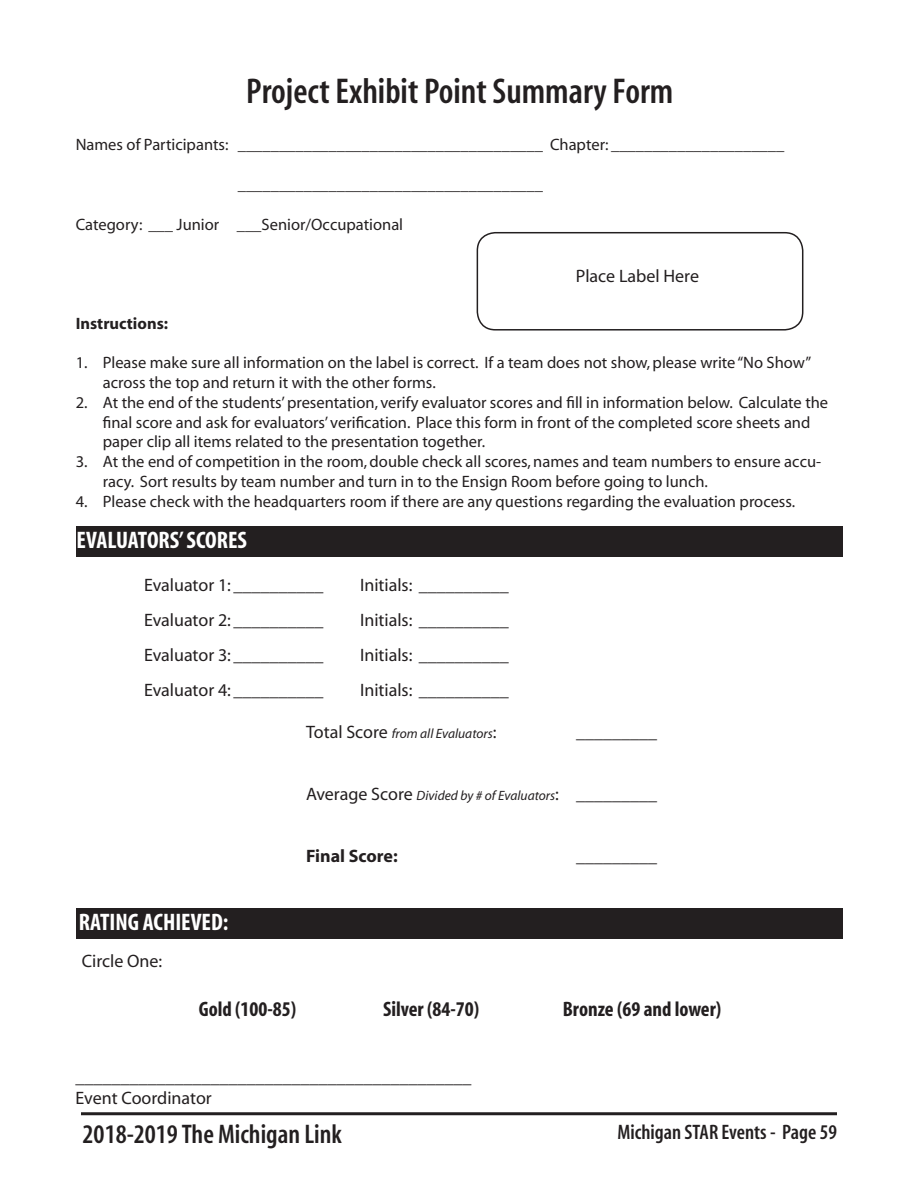
<style>
.page{position:relative;width:918px;height:1188px;background:#fff}
.page>*{position:absolute;margin:0;border:0;box-sizing:border-box;transform-origin:0 0}
.t1{font:600 condensed 36px "Myriad";color:#231f20}
.t2{font:600 condensed 27px "Myriad";color:#231f20}
.t3{font:700 condensed 24px "Myriad";color:#fff}
.t4{font:700 condensed 21px "Myriad";color:#231f20}
.t5{font:600 condensed 21px "Myriad";color:#231f20}
.t6{font:18px "Myriad";color:#231f20}
.t7{font:700 18px "Myriad";color:#231f20}
.t8{font:16.5px/19.8px "Myriad";color:#231f20}
.t9{font:700 16.5px "Myriad";color:#231f20}
.t10{font:italic 13.5px "Myriad";color:#231f20}
.s1{font-style:normal;font-size:18px}
.s2{font-style:italic;font-size:13.5px}
</style>
<div class="page">
<hr style="left:81px;top:1112px;width:756px;height:3px;background:#231f20">
<div style="left:477px;top:232px;width:326px;height:99px;border:2px solid #231f20;border-radius:18px"></div>
<div style="left:77px;top:526px;width:766px;height:30px;background:#231f20"></div>
<div style="left:76px;top:908px;width:767px;height:31px;background:#231f20"></div>
<p class="t1" style="left:246px;top:73px;width:429px">Project Exhibit Point Summary Form</p>
<p class="t8" style="left:76px;top:136px;width:710px">Names of Participants: _____________________________________ Chapter: _____________________</p>
<p class="t8" style="left:238px;top:175px;width:307px">_____________________________________</p>
<p class="t8" style="left:76px;top:215px;width:329px">Category: ___ Junior ___Senior/Occupational</p>
<p class="t6" style="left:576px;top:267px;width:125px">Place Label Here</p>
<p class="t9" style="left:76px;top:314px;width:94px">Instructions:</p>
<p class="t8" style="left:103px;top:353px;width:710px;text-indent:-27px">1. Please make sure all information on the label is correct. If a team does not show, please write “No Show” across the top and return it with the other forms.</p>
<p class="t8" style="left:103px;top:393px;width:727px;text-indent:-27px">2. At the end of the students’ presentation, verify evaluator scores and fill in information below. Calculate the final score and ask for evaluators’ verification. Place this form in front of the completed score sheets and paper clip all items related to the presentation together.</p>
<p class="t8" style="left:103px;top:452px;width:720px;text-indent:-27px">3. At the end of competition in the room, double check all scores, names and team numbers to ensure accu&shy;racy. Sort results by team number and turn in to the Ensign Room before going to lunch.</p>
<p class="t8" style="left:76px;top:492px;width:721px">4. Please check with the headquarters room if there are any questions regarding the evaluation process.</p>
<p class="t3" style="left:77px;top:528px;width:172px">EVALUATORS’ SCORES</p>
<p class="t6" style="left:144px;top:576px;width:181px">Evaluator 1: __________</p>
<p class="t6" style="left:360px;top:576px;width:150px">Initials: __________</p>
<p class="t6" style="left:144px;top:611px;width:181px">Evaluator 2: __________</p>
<p class="t6" style="left:360px;top:611px;width:150px">Initials: __________</p>
<p class="t6" style="left:144px;top:646px;width:181px">Evaluator 3: __________</p>
<p class="t6" style="left:360px;top:646px;width:150px">Initials: __________</p>
<p class="t6" style="left:144px;top:681px;width:181px">Evaluator 4: __________</p>
<p class="t6" style="left:360px;top:681px;width:150px">Initials: __________</p>
<p class="t10" style="left:306px;top:727px;width:192px"><span class="s1">Total Score</span> from all Evaluators<span class="s1">:</span></p>
<p class="t6" style="left:576px;top:723px;width:82px">_________</p>
<p class="t6" style="left:306px;top:785px;width:353px">Average Score <span class="s2">Divided by # of Evaluators</span>: _________</p>
<p class="t3" style="left:79px;top:910px;width:151px">RATING ACHIEVED:</p>
<p class="t6" style="left:82px;top:952px;width:82px">Circle One:</p>
<p class="t7" style="left:306px;top:847px;width:93px">Final Score:</p>
<p class="t7" style="left:576px;top:847px;width:82px">_________</p>
<p class="t4" style="left:199px;top:998px;width:99px">Gold (100-85)</p>
<p class="t4" style="left:383px;top:998px;width:98px">Silver (84-70)</p>
<p class="t4" style="left:563px;top:998px;width:160px">Bronze (69 and lower)</p>
<p class="t6" style="left:76px;top:1068px;width:397px">____________________________________________</p>
<p class="t6" style="left:76px;top:1089px;width:138px">Event Coordinator</p>
<h2 class="t2" style="left:83px;top:1120px;width:261px">2018-2019 The Michigan Link</h2>
<p class="t5" style="left:618px;top:1122px;width:221px">Michigan STAR Events - Page 59</p>
</div>
